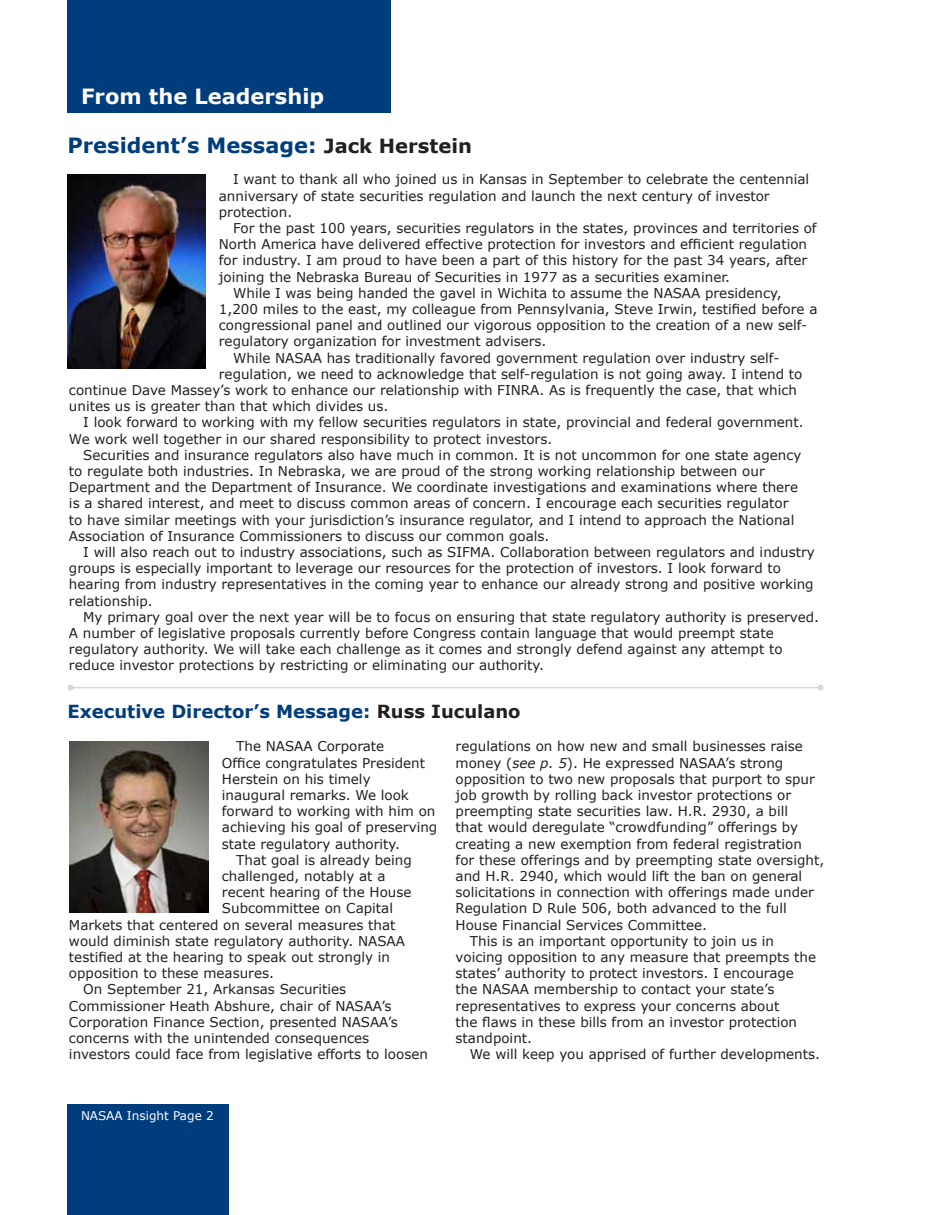
<style>
.page{position:relative;width:945px;height:1215px;background:#fff}
.page>*{position:absolute;margin:0;border:0;box-sizing:border-box;transform-origin:0 0}
.t1{font:700 21px "Verdana";color:#003d7d}
.t2{font:700 21px "Verdana";color:#fff}
.t3{font:700 18px "Verdana";color:#003d7d}
.t4{font:13.5px/16.2px "Verdana";color:#231f20}
.t5{font:12px "Verdana";color:#fff}
.s1{font-size:19.5px;color:#231f20}
.s2{color:#231f20}
.s3{font-style:italic}
</style>
<div class="page">
<div style="left:68px;top:0;width:324px;height:112px;background:#003d7d"></div>
<hr style="left:70px;top:687px;width:750px;height:1px;background:#d7d8da">
<svg style="left:68px;top:685px;width:6px;height:6px"></svg>
<svg style="left:818px;top:685px;width:6px;height:6px"></svg>
<div style="left:68px;top:1104px;width:162px;height:111px;background:#003d7d"></div>
<img style="left:69px;top:741px;width:139px;height:172px">
<img style="left:68px;top:174px;width:137px;height:195px">
<h1 class="t2" style="left:81px;top:83px;width:245px">From the Leadership</h1>
<h1 class="t1" style="left:67px;top:132px;width:406px">President’s Message: <span class="s1">Jack Herstein</span></h1>
<p class="t4" style="left:219px;top:171px;width:592px;text-indent:14px">I want to thank all who joined us in Kansas in September to celebrate the centennial anniversary of state securities regulation and launch the next century of investor protection.</p>
<p class="t4" style="left:233px;top:219px;width:585px">For the past 100 years, securities regulators in the states, provinces and territories of</p>
<p class="t4" style="left:219px;top:236px;width:590px">North America have delivered effective protection for investors and efficient regulation</p>
<p class="t4" style="left:219px;top:252px;width:590px">for industry. I am proud to have been a part of this history for the past 34 years, after</p>
<p class="t4" style="left:219px;top:268px;width:513px">joining the Nebraska Bureau of Securities in 1977 as a securities examiner.</p>
<p class="t4" style="left:233px;top:284px;width:550px">While I was being handed the gavel in Wichita to assume the NASAA presidency,</p>
<p class="t4" style="left:219px;top:300px;width:600px">1,200 miles to the east, my colleague from Pennsylvania, Steve Irwin, testified before a</p>
<p class="t4" style="left:219px;top:317px;width:590px">congressional panel and outlined our vigorous opposition to the creation of a new self-</p>
<p class="t4" style="left:219px;top:333px;width:329px">regulatory organization for investment advisers.</p>
<p class="t4" style="left:233px;top:349px;width:548px">While NASAA has traditionally favored government regulation over industry self-</p>
<p class="t4" style="left:219px;top:365px;width:585px">regulation, we need to acknowledge that self-regulation is not going away. I intend to</p>
<p class="t4" style="left:69px;top:381px;width:730px">continue Dave Massey’s work to enhance our relationship with FINRA. As is frequently the case, that which</p>
<p class="t4" style="left:69px;top:398px;width:321px">unites us is greater than that which divides us.</p>
<p class="t4" style="left:83px;top:414px;width:722px">I look forward to working with my fellow securities regulators in state, provincial and federal government.</p>
<p class="t4" style="left:69px;top:430px;width:485px">We work well together in our shared responsibility to protect investors.</p>
<p class="t4" style="left:83px;top:446px;width:720px">Securities and insurance regulators also have much in common. It is not uncommon for one state agency</p>
<p class="t4" style="left:69px;top:462px;width:697px">to regulate both industries. In Nebraska, we are proud of the strong working relationship between our</p>
<p class="t4" style="left:69px;top:479px;width:731px">Department and the Department of Insurance. We coordinate investigations and examinations where there</p>
<p class="t4" style="left:69px;top:495px;width:721px">is a shared interest, and meet to discuss common areas of concern. I encourage each securities regulator</p>
<p class="t4" style="left:69px;top:511px;width:727px">to have similar meetings with your jurisdiction’s insurance regulator, and I intend to approach the National</p>
<p class="t4" style="left:69px;top:527px;width:482px">Association of Insurance Commissioners to discuss our common goals.</p>
<p class="t4" style="left:83px;top:543px;width:733px">I will also reach out to industry associations, such as SIFMA. Collaboration between regulators and industry</p>
<p class="t4" style="left:69px;top:560px;width:714px">groups is especially important to leverage our resources for the protection of investors. I look forward to</p>
<p class="t4" style="left:69px;top:576px;width:746px">hearing from industry representatives in the coming year to enhance our already strong and positive working</p>
<p class="t4" style="left:69px;top:592px;width:85px">relationship.</p>
<p class="t4" style="left:83px;top:608px;width:737px">My primary goal over the next year will be to focus on ensuring that state regulatory authority is preserved.</p>
<p class="t4" style="left:69px;top:624px;width:706px">A number of legislative proposals currently before Congress contain language that would preempt state</p>
<p class="t4" style="left:69px;top:641px;width:715px">regulatory authority. We will take each challenge as it comes and strongly defend against any attempt to</p>
<p class="t4" style="left:69px;top:657px;width:477px">reduce investor protections by restricting or eliminating our authority.</p>
<h2 class="t3" style="left:68px;top:700px;width:455px">Executive Director’s Message: <span class="s2">Russ Iuculano</span></h2>
<p class="t4" style="left:236px;top:738px;width:150px">The NASAA Corporate</p>
<p class="t4" style="left:222px;top:754px;width:205px">Office congratulates President</p>
<p class="t4" style="left:222px;top:770px;width:150px">Herstein on his timely</p>
<p class="t4" style="left:222px;top:786px;width:188px">inaugural remarks. We look</p>
<p class="t4" style="left:222px;top:803px;width:215px">forward to working with him on</p>
<p class="t4" style="left:222px;top:819px;width:217px">achieving his goal of preserving</p>
<p class="t4" style="left:222px;top:835px;width:180px">state regulatory authority.</p>
<p class="t4" style="left:236px;top:851px;width:177px">That goal is already being</p>
<p class="t4" style="left:222px;top:867px;width:165px">challenged, notably at a</p>
<p class="t4" style="left:222px;top:884px;width:191px">recent hearing of the House</p>
<p class="t4" style="left:222px;top:900px;width:173px">Subcommittee on Capital</p>
<p class="t4" style="left:69px;top:916px;width:328px">Markets that centered on several measures that</p>
<p class="t4" style="left:69px;top:932px;width:337px">would diminish state regulatory authority. NASAA</p>
<p class="t4" style="left:69px;top:948px;width:323px">testified at the hearing to speak out strongly in</p>
<p class="t4" style="left:69px;top:965px;width:207px">opposition to these measures.</p>
<p class="t4" style="left:83px;top:981px;width:264px">On September 21, Arkansas Securities</p>
<p class="t4" style="left:69px;top:997px;width:324px">Commissioner Heath Abshure, chair of NASAA’s</p>
<p class="t4" style="left:69px;top:1013px;width:330px">Corporation Finance Section, presented NASAA’s</p>
<p class="t4" style="left:69px;top:1029px;width:302px">concerns with the unintended consequences</p>
<p class="t4" style="left:69px;top:1046px;width:360px">investors could face from legislative efforts to loosen</p>
<p class="t4" style="left:456px;top:738px;width:349px">regulations on how new and small businesses raise</p>
<p class="t4" style="left:456px;top:754px;width:329px">money (<span class="s3">see p. 5</span>). He expressed NASAA’s strong</p>
<p class="t4" style="left:456px;top:770px;width:361px">opposition to two new proposals that purport to spur</p>
<p class="t4" style="left:456px;top:786px;width:337px">job growth by rolling back investor protections or</p>
<p class="t4" style="left:456px;top:803px;width:334px">preempting state securities law. H.R. 2930, a bill</p>
<p class="t4" style="left:456px;top:819px;width:344px">that would deregulate “crowdfunding” offerings by</p>
<p class="t4" style="left:456px;top:835px;width:348px">creating a new exemption from federal registration</p>
<p class="t4" style="left:456px;top:851px;width:370px">for these offerings and by preempting state oversight,</p>
<p class="t4" style="left:456px;top:867px;width:348px">and H.R. 2940, which would lift the ban on general</p>
<p class="t4" style="left:456px;top:884px;width:360px">solicitations in connection with offerings made under</p>
<p class="t4" style="left:456px;top:900px;width:333px">Regulation D Rule 506, both advanced to the full</p>
<p class="t4" style="left:456px;top:916px;width:253px">House Financial Services Committee.</p>
<p class="t4" style="left:470px;top:932px;width:306px">This is an important opportunity to join us in</p>
<p class="t4" style="left:456px;top:948px;width:362px">voicing opposition to any measure that preempts the</p>
<p class="t4" style="left:456px;top:965px;width:340px">states’ authority to protect investors. I encourage</p>
<p class="t4" style="left:456px;top:981px;width:320px">the NASAA membership to contact your state’s</p>
<p class="t4" style="left:456px;top:997px;width:325px">representatives to express your concerns about</p>
<p class="t4" style="left:456px;top:1013px;width:343px">the flaws in these bills from an investor protection</p>
<p class="t4" style="left:456px;top:1029px;width:78px">standpoint.</p>
<p class="t4" style="left:470px;top:1046px;width:352px">We will keep you apprised of further developments.</p>
<p class="t5" style="left:81px;top:1108px;width:134px">NASAA Insight Page 2</p>
</div>
